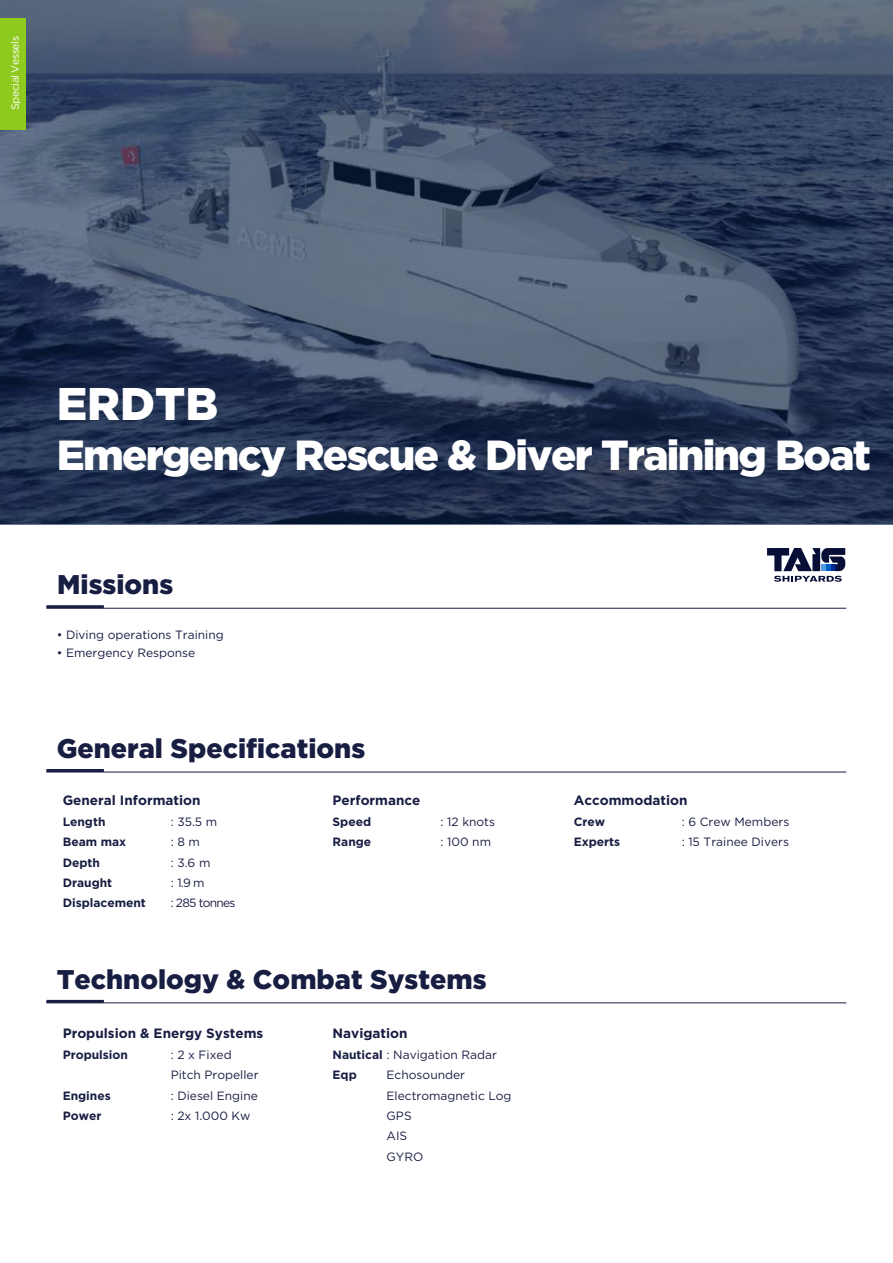
<style>
.page{position:relative;width:893px;height:1263px;background:#fff}
.page>*{position:absolute;margin:0;border:0;box-sizing:border-box;transform-origin:0 0}
.t1{font:900 45.75px "Gotham";color:#fff}
.t2{font:900 42px "Gotham";letter-spacing:-.04em;color:#fff}
.t3{font:900 27px "Gotham";color:#181d42}
.t4{font:13.5px "Gotham TR Bold";color:#181d42}
.t5{font:12px/20.4px "Gotham TR Book";color:#181d42}
.t6{font:12px "Gotham TR Bold";color:#181d42}
.t7{font:12px "Gotham TR Book";letter-spacing:-.06em;color:#181d42}
.t8{font:10.5px "Gotham TR Book";letter-spacing:-.04em;color:#fff}
.s1{font-family:"Gotham TR Bold"}
</style>
<div class="page">
<svg style="left:0;top:0;width:893px;height:525px;background:#3d4c66"></svg>
<svg style="left:767px;top:548px;width:78px;height:34px"></svg>
<hr style="left:46px;top:1002px;width:800px;height:1px;background:#181d42">
<hr style="left:46px;top:1000px;width:58px;height:3px;background:#181d42">
<hr style="left:46px;top:608px;width:800px;height:1px;background:#181d42">
<hr style="left:46px;top:605px;width:58px;height:3px;background:#181d42">
<hr style="left:46px;top:772px;width:800px;height:1px;background:#181d42">
<hr style="left:46px;top:769px;width:58px;height:3px;background:#181d42">
<div style="left:0;top:18px;width:26px;height:111px;background:#8fcb1f"></div>
<p class="t8" style="left:9px;top:110px;width:75px;rotate:-90deg">Special Vessels</p>
<h1 class="t1" style="left:57px;top:372px;width:163px">ERDTB</h1>
<h2 class="t2" style="left:57px;top:426px;width:816px">Emergency Rescue &amp; Diver Training Boat</h2>
<h3 class="t3" style="left:57px;top:566px;width:118px">Missions</h3>
<p class="t5" style="left:57px;top:625px;width:169px">• Diving operations Training</p>
<p class="t5" style="left:57px;top:642px;width:140px">• Emergency Response</p>
<h3 class="t3" style="left:57px;top:730px;width:310px">General Specifications</h3>
<p class="t4" style="left:63px;top:793px;width:139px">General Information</p>
<p class="t6" style="left:63px;top:814px;width:44px">Length</p>
<p class="t5" style="left:171px;top:811px;width:48px">: 35.5 m</p>
<p class="t6" style="left:63px;top:835px;width:65px">Beam max</p>
<p class="t5" style="left:171px;top:831px;width:31px">: 8 m</p>
<p class="t6" style="left:63px;top:855px;width:39px">Depth</p>
<p class="t5" style="left:171px;top:852px;width:41px">: 3.6 m</p>
<p class="t6" style="left:63px;top:876px;width:51px">Draught</p>
<p class="t5" style="left:171px;top:872px;width:35px">: 1.9 m</p>
<p class="t6" style="left:63px;top:896px;width:85px">Displacement</p>
<p class="t7" style="left:171px;top:896px;width:66px">: 285 tonnes</p>
<p class="t4" style="left:333px;top:793px;width:89px">Performance</p>
<p class="t6" style="left:333px;top:814px;width:40px">Speed</p>
<p class="t5" style="left:441px;top:811px;width:56px">: 12 knots</p>
<p class="t6" style="left:333px;top:835px;width:40px">Range</p>
<p class="t5" style="left:441px;top:831px;width:52px">: 100 nm</p>
<h3 class="t3" style="left:57px;top:960px;width:431px">Technology &amp; Combat Systems</h3>
<p class="t4" style="left:63px;top:1026px;width:202px">Propulsion &amp; Energy Systems</p>
<p class="t6" style="left:63px;top:1048px;width:67px">Propulsion</p>
<p class="t5" style="left:171px;top:1044px;width:89px">: 2 x Fixed<br>Pitch Propeller</p>
<p class="t6" style="left:63px;top:1088px;width:50px">Engines</p>
<p class="t5" style="left:171px;top:1085px;width:89px">: Diesel Engine</p>
<p class="t6" style="left:63px;top:1109px;width:40px">Power</p>
<p class="t5" style="left:171px;top:1105px;width:81px">: 2x 1.000 Kw</p>
<p class="t4" style="left:333px;top:1026px;width:76px">Navigation</p>
<p class="t5" style="left:333px;top:1044px;width:166px"><span class="s1">Nautical</span> : Navigation Radar</p>
<p class="t6" style="left:333px;top:1068px;width:26px">Eqp</p>
<p class="t5" style="left:387px;top:1064px;width:127px">Echosounder<br>Electromagnetic Log<br>GPS<br>AIS<br>GYRO</p>
<p class="t4" style="left:574px;top:793px;width:115px">Accommodation</p>
<p class="t6" style="left:574px;top:814px;width:33px">Crew</p>
<p class="t5" style="left:682px;top:811px;width:109px">: 6 Crew Members</p>
<p class="t6" style="left:574px;top:835px;width:48px">Experts</p>
<p class="t5" style="left:682px;top:831px;width:109px">: 15 Trainee Divers</p>
</div>
